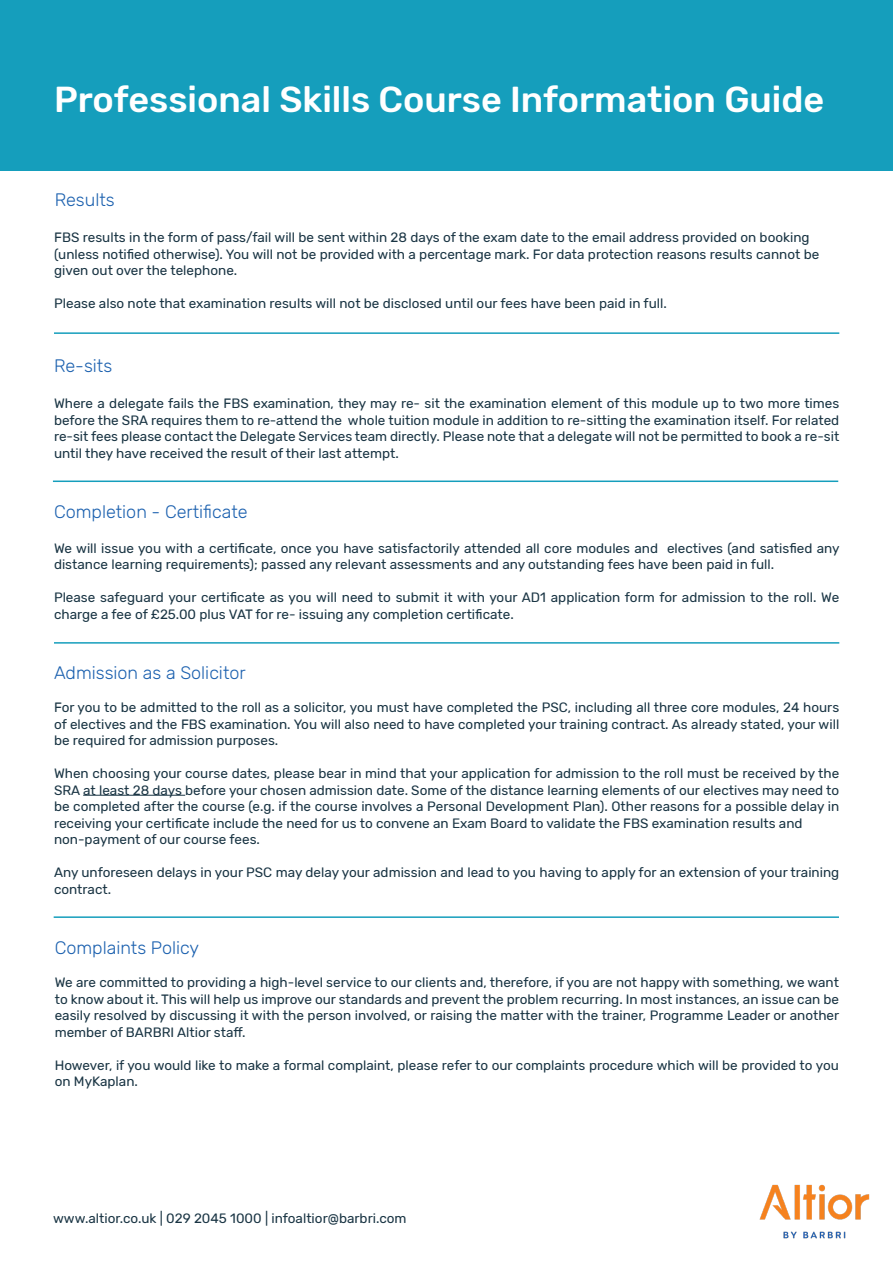
<style>
.page{position:relative;width:893px;height:1263px;background:#fff}
.page>*{position:absolute;margin:0;border:0;box-sizing:border-box;transform-origin:0 0}
.t1{font:500 36px "Rubik";color:#fff}
.t2{font:300 18px "Rubik";color:#1c61af}
.t3{font:13.5px/16.5px "Rubik";color:#1a3544}
</style>
<div class="page">
<hr style="left:54px;top:332px;width:785px;height:2px;background:#159ebc">
<hr style="left:53px;top:480px;width:785px;height:2px;background:#159ebc">
<hr style="left:54px;top:642px;width:785px;height:2px;background:#159ebc">
<hr style="left:83px;top:795px;width:102px;height:1px;background:#1a3544">
<img style="left:759px;top:1184px;width:111px;height:55px">
<div style="left:0;top:0;width:893px;height:170px;background:#159ebc"></div>
<hr style="left:54px;top:916px;width:785px;height:2px;background:#159ebc">
<p class="t1" style="left:54px;top:79px;width:772px">Professional Skills Course Information Guide</p>
<p class="t2" style="left:55px;top:190px;width:61px">Results</p>
<p class="t3" style="left:54px;top:230px;width:766px">FBS results in the form of pass/fail will be sent within 28 days of the exam date to the email address provided on booking (unless notified otherwise). You will not be provided with a percentage mark. For data protection reasons results cannot be given out over the telephone.</p>
<p class="t3" style="left:54px;top:296px;width:614px">Please also note that examination results will not be disclosed until our fees have been paid in full.</p>
<p class="t2" style="left:54px;top:356px;width:60px">Re-sits</p>
<p class="t3" style="left:54px;top:395px;width:787px;text-align:justify">Where a delegate fails the FBS examination, they may re- sit the examination element of this module up to two more times before the SRA requires them to re-attend the whole tuition module in addition to re-sitting the examination itself. For related re-sit fees please contact the Delegate Services team directly. Please note that a delegate will not be permitted to book a re-sit until they have received the result of their last attempt.</p>
<p class="t2" style="left:54px;top:502px;width:195px">Completion - Certificate</p>
<p class="t3" style="left:54px;top:540px;width:787px">We will issue you with a certificate, once you have satisfactorily attended all core modules and electives (and satisfied any distance learning requirements); passed any relevant assessments and any outstanding fees have been paid in full.</p>
<p class="t3" style="left:54px;top:589px;width:787px">Please safeguard your certificate as you will need to submit it with your AD1 application form for admission to the roll. We charge a fee of £25.00 plus VAT for re- issuing any completion certificate.</p>
<p class="t2" style="left:54px;top:663px;width:193px">Admission as a Solicitor</p>
<p class="t3" style="left:54px;top:699px;width:787px;text-align:justify">For you to be admitted to the roll as a solicitor, you must have completed the PSC, including all three core modules, 24 hours of electives and the FBS examination. You will also need to have completed your training contract. As already stated, your will be required for admission purposes.</p>
<p class="t3" style="left:54px;top:765px;width:787px;text-align:justify">When choosing your course dates, please bear in mind that your application for admission to the roll must be received by the SRA at least 28 days before your chosen admission date. Some of the distance learning elements of our electives may need to be completed after the course (e.g. if the course involves a Personal Development Plan). Other reasons for a possible delay in receiving your certificate include the need for us to convene an Exam Board to validate the FBS examination results and</p>
<p class="t3" style="left:54px;top:831px;width:207px">non-payment of our course fees.</p>
<p class="t3" style="left:54px;top:864px;width:787px">Any unforeseen delays in your PSC may delay your admission and lead to you having to apply for an extension of your training contract.</p>
<p class="t2" style="left:55px;top:937px;width:146px">Complaints Policy</p>
<p class="t3" style="left:55px;top:975px;width:786px;text-align:justify">We are committed to providing a high-level service to our clients and, therefore, if you are not happy with something, we want to know about it. This will help us improve our standards and prevent the problem recurring. In most instances, an issue can be easily resolved by discussing it with the person involved, or raising the matter with the trainer, Programme Leader or another member of BARBRI Altior staff.</p>
<p class="t3" style="left:55px;top:1057px;width:786px">However, if you would like to make a formal complaint, please refer to our complaints procedure which will be provided to you on MyKaplan.</p>
<p class="t3" style="left:53px;top:1210px;width:355px">www.altior.co.uk | 029 2045 1000 | infoaltior@barbri.com</p>
</div>
